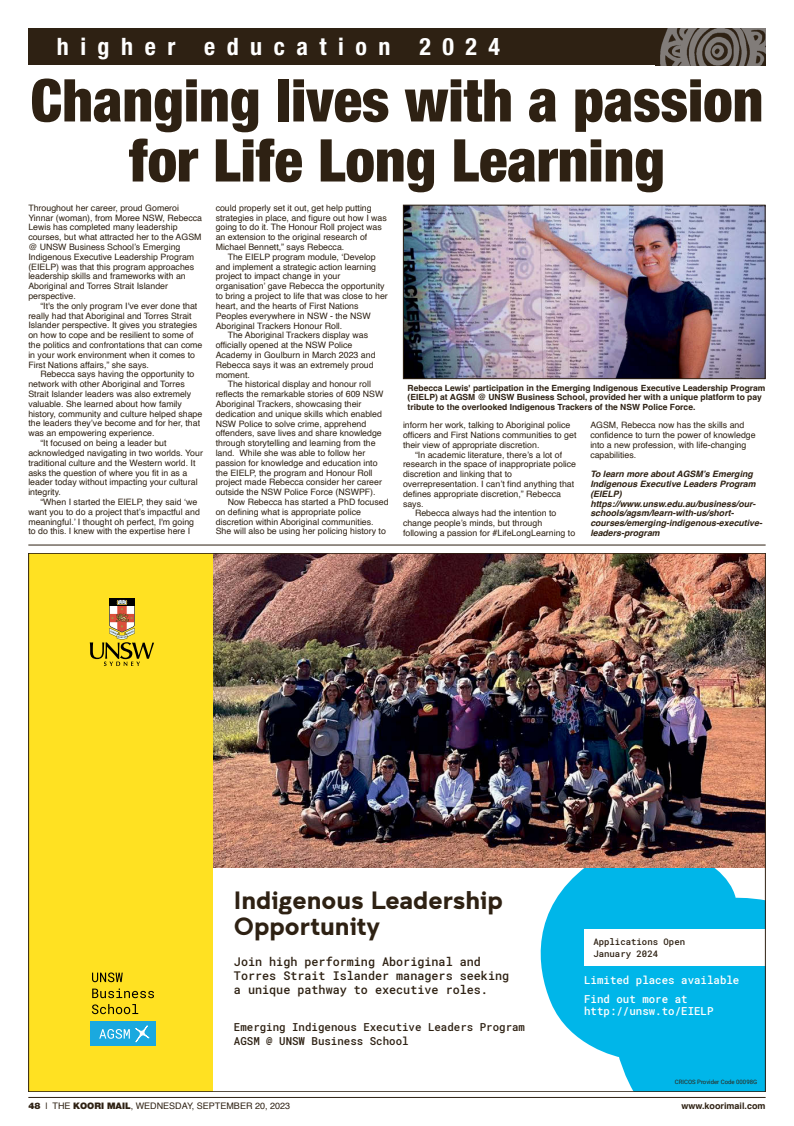
<style>
.page{position:relative;width:794px;height:1126px;background:#fff}
.page>*{position:absolute;margin:0;border:0;box-sizing:border-box;transform-origin:0 0}
.t1{font:900 condensed 59px/60px "Helvetica Neue LT Std";color:#2e2113;text-align:center}
.t2{font:700 25px/26px "Clancy";color:#2e2113}
.t3{font:700 condensed 24px "Helvetica Neue LT Std";letter-spacing:.48em;color:#fff}
.t4{font:500 12px/14px "Roboto Mono";color:#2e2113}
.t5{font:500 11px/14px "Roboto Mono";color:#2e2113}
.t6{font:500 11px/18.2px "Roboto Mono";color:#fff}
.t7{font:9px "Helvetica";color:#2e2113}
.t8{font:500 9px/11.8px "Roboto Mono";color:#2e2113}
.t9{font:700 9px "Helvetica";color:#2e2113}
.t10{font:8.8px/9.8px "Helvetica";color:#2e2113}
.t11{font:italic 700 8.8px/9.8px "Helvetica";color:#2e2113}
.t12{font:700 8.5px/9.5px "Helvetica";color:#2e2113}
.t13{font:6px "Roboto";color:#2e2113}
.s1{font-family:"Helvetica Neue LT Std";font-weight:900}
</style>
<div class="page">
<hr style="left:28px;top:1097px;width:737px;height:1px;background:#2e2113">
<div style="left:28px;top:28px;width:737px;height:37px;background:#2e2113"></div>
<img style="left:655px;top:65px;width:110px;height:1px">
<img style="left:660px;top:28px;width:105px;height:37px">
<svg style="left:530px;top:867px;width:233px;height:222px;fill:#00b6e9"></svg>
<img style="left:213px;top:555px;width:550px;height:312px">
<div style="left:28px;top:553px;width:185px;height:538px;background:#ffe122"></div>
<svg style="left:90px;top:598px;width:64px;height:68px"></svg>
<div style="left:584px;top:929px;width:181px;height:36px;background:#fff"></div>
<svg style="left:92px;top:972px;width:31px;height:10px"></svg>
<div style="left:90px;top:1021px;width:66px;height:24px;background:#1aa9df"></div>
<svg style="left:92px;top:988px;width:64px;height:58px"></svg>
<img style="left:405px;top:207px;width:358px;height:170px">
<div style="left:403px;top:205px;width:362px;height:174px;border:1px solid #2e2113"></div>
<hr style="left:28px;top:544px;width:737px;height:1px;background:#2e2113">
<h3 class="t3" style="left:57px;top:37px;width:445px">higher education 2024</h3>
<h1 class="t1" style="left:31px;top:71px;width:734px">Changing lives with a passion for Life Long Learning</h1>
<p class="t10" style="left:28px;top:203px;width:175px">Throughout her career, proud Gomeroi Yinnar (woman), from Moree NSW, Rebecca Lewis has completed many leadership courses, but what attracted her to the AGSM @ UNSW Business School’s Emerging Indigenous Executive Leadership Program (EIELP) was that this program approaches leadership skills and frameworks with an Aboriginal and Torres Strait Islander perspective.</p>
<p class="t10" style="left:28px;top:301px;width:176px;text-indent:12px">“It's the only program I've ever done that really had that Aboriginal and Torres Strait Islander perspective. It gives you strategies on how to cope and be resilient to some of the politics and confrontations that can come in your work environment when it comes to First Nations affairs,” she says.</p>
<p class="t10" style="left:40px;top:370px;width:156px">Rebecca says having the opportunity to</p>
<p class="t10" style="left:28px;top:380px;width:158px">network with other Aboriginal and Torres</p>
<p class="t10" style="left:28px;top:390px;width:164px">Strait Islander leaders was also extremely</p>
<p class="t10" style="left:28px;top:399px;width:155px">valuable. She learned about how family</p>
<p class="t10" style="left:28px;top:409px;width:175px">history, community and culture helped shape</p>
<p class="t10" style="left:28px;top:419px;width:173px">the leaders they’ve become and for her, that</p>
<p class="t10" style="left:28px;top:429px;width:128px">was an empowering experience.</p>
<p class="t10" style="left:40px;top:439px;width:128px">“It focused on being a leader but</p>
<p class="t10" style="left:28px;top:448px;width:176px">acknowledged navigating in two worlds. Your</p>
<p class="t10" style="left:28px;top:458px;width:169px">traditional culture and the Western world. It</p>
<p class="t10" style="left:28px;top:468px;width:160px">asks the question of where you fit in as a</p>
<p class="t10" style="left:28px;top:478px;width:171px">leader today without impacting your cultural</p>
<p class="t10" style="left:28px;top:488px;width:34px">integrity.</p>
<p class="t10" style="left:40px;top:497px;width:158px">“When I started the EIELP, they said ‘we</p>
<p class="t10" style="left:28px;top:507px;width:173px">want you to do a project that’s impactful and</p>
<p class="t10" style="left:28px;top:517px;width:167px">meaningful.’ I thought oh perfect, I'm going</p>
<p class="t10" style="left:28px;top:527px;width:163px">to do this. I knew with the expertise here I</p>
<p class="t10" style="left:216px;top:203px;width:173px">could properly set it out, get help putting strategies in place, and figure out how I was going to do it. The Honour Roll project was an extension to the original research of Michael Bennett,” says Rebecca.</p>
<p class="t10" style="left:228px;top:252px;width:150px">The EIELP program module, ‘Develop</p>
<p class="t10" style="left:216px;top:262px;width:162px">and implement a strategic action learning</p>
<p class="t10" style="left:216px;top:272px;width:126px">project to impact change in your</p>
<p class="t10" style="left:216px;top:282px;width:170px">organisation’ gave Rebecca the opportunity</p>
<p class="t10" style="left:216px;top:292px;width:174px">to bring a project to life that was close to her</p>
<p class="t10" style="left:216px;top:301px;width:144px">heart, and the hearts of First Nations</p>
<p class="t10" style="left:216px;top:311px;width:157px">Peoples everywhere in NSW - the NSW</p>
<p class="t10" style="left:216px;top:321px;width:128px">Aboriginal Trackers Honour Roll.</p>
<p class="t10" style="left:228px;top:331px;width:142px">The Aboriginal Trackers display was</p>
<p class="t10" style="left:216px;top:341px;width:138px">officially opened at the NSW Police</p>
<p class="t10" style="left:216px;top:350px;width:161px">Academy in Goulburn in March 2023 and</p>
<p class="t10" style="left:216px;top:360px;width:159px">Rebecca says it was an extremely proud</p>
<p class="t10" style="left:216px;top:370px;width:36px">moment.</p>
<p class="t10" style="left:228px;top:380px;width:145px">The historical display and honour roll</p>
<p class="t10" style="left:216px;top:390px;width:169px">reflects the remarkable stories of 609 NSW</p>
<p class="t10" style="left:216px;top:399px;width:147px">Aboriginal Trackers, showcasing their</p>
<p class="t10" style="left:216px;top:409px;width:168px">dedication and unique skills which enabled</p>
<p class="t10" style="left:216px;top:419px;width:152px">NSW Police to solve crime, apprehend</p>
<p class="t10" style="left:216px;top:429px;width:168px">offenders, save lives and share knowledge</p>
<p class="t10" style="left:216px;top:439px;width:161px">through storytelling and learning from the</p>
<p class="t10" style="left:216px;top:448px;width:151px">land. While she was able to follow her</p>
<p class="t10" style="left:216px;top:458px;width:163px">passion for knowledge and education into</p>
<p class="t10" style="left:216px;top:468px;width:158px">the EIELP, the program and Honour Roll</p>
<p class="t10" style="left:216px;top:478px;width:168px">project made Rebecca consider her career</p>
<p class="t10" style="left:216px;top:488px;width:161px">outside the NSW Police Force (NSWPF).</p>
<p class="t10" style="left:228px;top:497px;width:162px">Now Rebecca has started a PhD focused</p>
<p class="t10" style="left:216px;top:507px;width:147px">on defining what is appropriate police</p>
<p class="t10" style="left:216px;top:517px;width:159px">discretion within Aboriginal communities.</p>
<p class="t10" style="left:216px;top:527px;width:172px">She will also be using her policing history to</p>
<p class="t12" style="left:408px;top:383px;width:359px">Rebecca Lewis' participation in the Emerging Indigenous Executive Leadership Program (EIELP) at AGSM @ UNSW Business School, provided her with a unique platform to pay tribute to the overlooked Indigenous Trackers of the NSW Police Force.</p>
<p class="t10" style="left:590px;top:421px;width:167px">AGSM, Rebecca now has the skills and confidence to turn the power of knowledge into a new profession, with life-changing capabilities.</p>
<p class="t11" style="left:590px;top:470px;width:174px">To learn more about AGSM’s Emerging<br>Indigenous Executive Leaders Program (EIELP) https://www.unsw.edu.au/business/our&shy;schools/agsm/learn-with-us/short&shy;courses/emerging-indigenous-executive&shy;leaders-program</p>
<p class="t10" style="left:403px;top:421px;width:169px">inform her work, talking to Aboriginal police</p>
<p class="t10" style="left:403px;top:430px;width:175px">officers and First Nations communities to get</p>
<p class="t10" style="left:403px;top:440px;width:138px">their view of appropriate discretion.</p>
<p class="t10" style="left:415px;top:450px;width:149px">“In academic literature, there’s a lot of</p>
<p class="t10" style="left:403px;top:460px;width:175px">research in the space of inappropriate police</p>
<p class="t10" style="left:403px;top:470px;width:111px">discretion and linking that to</p>
<p class="t10" style="left:403px;top:479px;width:173px">overrepresentation. I can’t find anything that</p>
<p class="t10" style="left:403px;top:489px;width:159px">defines appropriate discretion,” Rebecca</p>
<p class="t10" style="left:403px;top:499px;width:22px">says.</p>
<p class="t10" style="left:415px;top:509px;width:143px">Rebecca always had the intention to</p>
<p class="t10" style="left:403px;top:519px;width:141px">change people’s minds, but through</p>
<p class="t10" style="left:403px;top:528px;width:174px">following a passion for #LifeLongLearning to</p>
<h2 class="t2" style="left:234px;top:889px;width:271px">Indigenous Leadership<br>Opportunity</h2>
<h3 class="t4" style="left:234px;top:953px;width:277px">Join high performing Aboriginal and<br>Torres Strait Islander managers seeking a unique pathway to executive roles.</h3>
<p class="t5" style="left:234px;top:1020px;width:293px">Emerging Indigenous Executive Leaders Program<br>AGSM @ UNSW Business School</p>
<p class="t8" style="left:593px;top:935px;width:93px">Applications Open<br>January 2024</p>
<p class="t6" style="left:584px;top:971px;width:157px">Limited places available<br>Find out more at</p>
<p class="t6" style="left:584px;top:1001px;width:131px">http://unsw.to/EIELP</p>
<p class="t13" style="left:675px;top:1078px;width:84px">CRICOS Provider Code 00098G</p>
<p class="t7" style="left:28px;top:1101px;width:263px"><span class="s1">48</span> | THE <span class="s1">KOORI MAIL</span>, WEDNESDAY, SEPTEMBER 20, 2023</p>
<p class="t9" style="left:681px;top:1102px;width:86px">www.koorimail.com</p>
</div>
